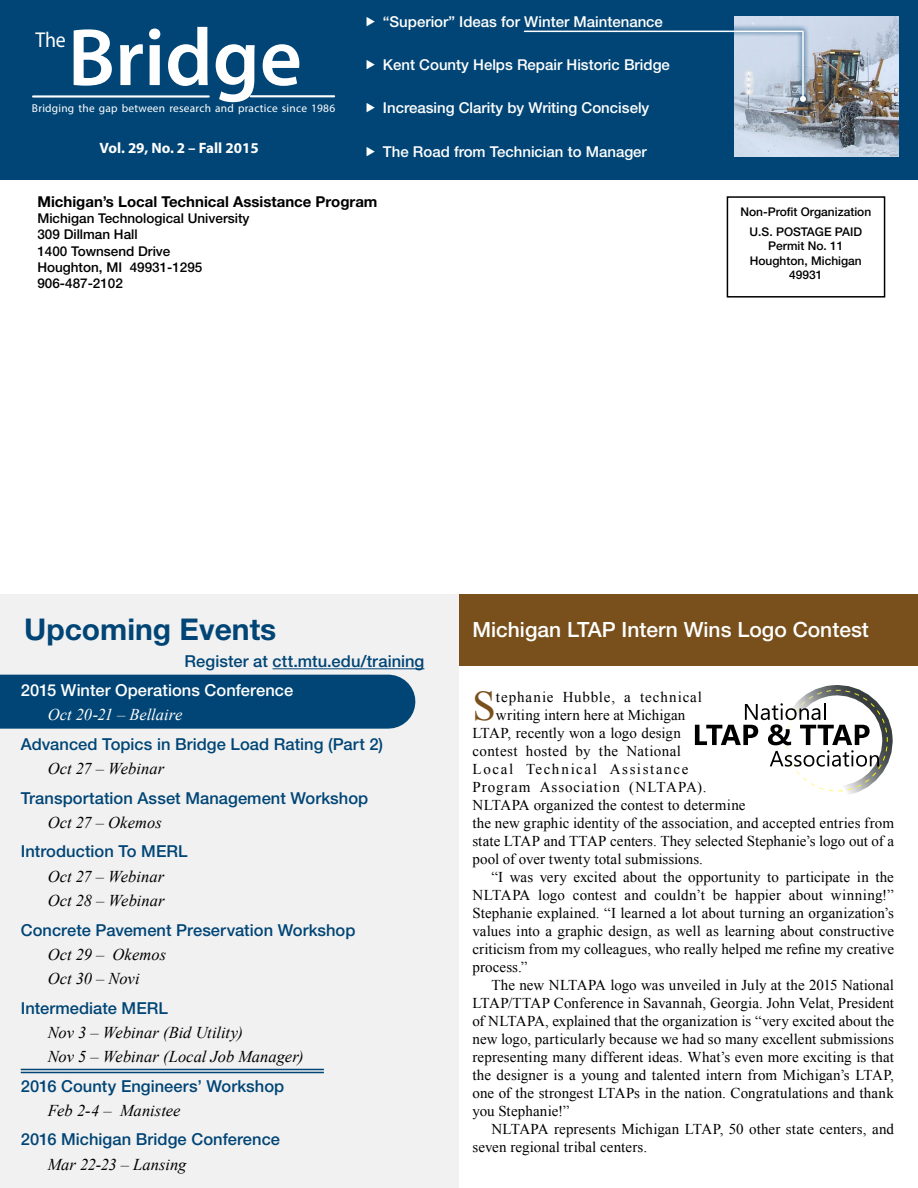
<style>
.page{position:relative;width:918px;height:1188px;background:#fff}
.page>*{position:absolute;margin:0;border:0;box-sizing:border-box;transform-origin:0 0}
.t1{font:600 81.9px "Myriad Pro";color:#fff}
.t2{font:42.15px "Times New Roman";color:#79501c}
.t3{font:700 30px "Helvetica Neue LT Std";color:#004575}
.t4{font:21.6px "Myriad Pro";color:#fff;scale:.92 1}
.t5{font:500 21px "Helvetica Neue LT Std";color:#fff}
.t6{font:500 16.5px "Helvetica Neue LT Std";letter-spacing:.005em;color:#004575}
.t7{font:italic 16.5px/24.2px "Times New Roman";color:#000}
.t8{font:500 16.5px "Helvetica Neue LT Std";letter-spacing:.005em;color:#fff}
.t9{font:italic 16.5px "Times New Roman";color:#fff}
.t10{font:15px "Times New Roman";letter-spacing:.005em;color:#000}
.t11{font:500 15px "Helvetica Neue LT Std";color:#fff}
.t12{font:15px "Times New Roman";letter-spacing:.06em;color:#000}
.t13{font:700 15px "Helvetica Neue LT Std";color:#000}
.t14{font:15px "Times New Roman";letter-spacing:.025em;color:#000}
.t15{font:15px "Times New Roman";letter-spacing:.105em;color:#000}
.t16{font:700 15px "Myriad Pro";color:#fff}
.t17{font:500 13.5px/16.2px "Helvetica Neue LT Std";color:#000}
.t18{font:500 12px/14.4px "Helvetica Neue LT Std";color:#000;text-align:center}
.t19{font:11.4px "Myriad Pro";letter-spacing:.02em;color:#fff}
</style>
<div class="page">
<div style="left:0;top:595px;width:459px;height:593px;background:#f1f1f2"></div>
<hr style="left:272px;top:668px;width:152px;height:1px;background:#004575">
<div style="left:727px;top:196px;width:158px;height:102px;border:2px solid #000"></div>
<div style="left:0;top:0;width:918px;height:180px;background:#004575"></div>
<hr style="left:251px;top:95px;width:83px;height:2px;background:#fff">
<hr style="left:33px;top:95px;width:176px;height:3px;background:#fff">
<img style="left:734px;top:16px;width:165px;height:141px">
<svg style="left:523px;top:24px;width:289px;height:84px"></svg>
<hr style="left:525px;top:31px;width:277px;height:1px;background:#fff">
<hr style="left:802px;top:31px;width:2px;height:68px;background:#fff">
<svg style="left:800px;top:96px;width:6px;height:6px"></svg>
<div style="left:459px;top:594px;width:459px;height:72px;background:#79501c"></div>
<svg style="left:695px;top:685px;width:198px;height:109px"></svg>
<div style="left:0;top:675px;width:388px;height:54px;background:#004575"></div>
<hr style="left:21px;top:1069px;width:303px;height:1px;background:#004575">
<hr style="left:21px;top:1072px;width:303px;height:1px;background:#004575">
<h1 class="t1" style="left:68px;top:5px;width:236px">Bridge</h1>
<h3 class="t4" style="left:36px;top:27px;width:34px">The</h3>
<p class="t19" style="left:32px;top:101px;width:305px">Bridging the gap between research and practice since 1986</p>
<p class="t16" style="left:100px;top:138px;width:161px">Vol. 29, No. 2 – Fall 2015</p>
<p class="t11" style="left:383px;top:13px;width:282px">“Superior” Ideas for Winter Maintenance</p>
<p class="t11" style="left:383px;top:56px;width:289px">Kent County Helps Repair Historic Bridge</p>
<p class="t11" style="left:383px;top:99px;width:268px">Increasing Clarity by Writing Concisely</p>
<p class="t11" style="left:383px;top:142px;width:266px">The Road from Technician to Manager</p>
<p class="t13" style="left:37px;top:192px;width:342px">Michigan’s Local Technical Assistance Program</p>
<p class="t17" style="left:37px;top:210px;width:214px">Michigan Technological University<br>309 Dillman Hall<br>1400 Townsend Drive<br>Houghton, MI 49931-1295<br>906-487-2102</p>
<p class="t18" style="left:740px;top:201px;width:132px;line-height:20.2px">Non-Profit Organization<br>U.S. POSTAGE PAID</p>
<p class="t18" style="left:750px;top:239px;width:114px">Permit No. 11<br>Houghton, Michigan<br>49931</p>
<h3 class="t3" style="left:24px;top:611px;width:254px">Upcoming Events</h3>
<p class="t6" style="left:185px;top:651px;width:241px">Register at ctt.mtu.edu/training</p>
<p class="t8" style="left:21px;top:680px;width:274px">2015 Winter Operations Conference</p>
<p class="t9" style="left:48px;top:703px;width:136px">Oct 20-21 – Bellaire</p>
<p class="t6" style="left:21px;top:734px;width:364px">Advanced Topics in Bridge Load Rating (Part 2)</p>
<p class="t7" style="left:48px;top:756px;width:118px">Oct 27 – Webinar</p>
<p class="t6" style="left:21px;top:788px;width:349px">Transportation Asset Management Workshop</p>
<p class="t7" style="left:48px;top:810px;width:116px">Oct 27 – Okemos</p>
<p class="t6" style="left:21px;top:842px;width:168px">Introduction To MERL</p>
<p class="t7" style="left:48px;top:864px;width:118px">Oct 27 – Webinar<br>Oct 28 – Webinar</p>
<p class="t6" style="left:21px;top:920px;width:336px">Concrete Pavement Preservation Workshop</p>
<p class="t7" style="left:48px;top:942px;width:120px">Oct 29 – Okemos<br>Oct 30 – Novi</p>
<p class="t6" style="left:21px;top:998px;width:149px">Intermediate MERL</p>
<p class="t7" style="left:48px;top:1020px;width:257px">Nov 3 – Webinar (Bid Utility)<br>Nov 5 – Webinar (Local Job Manager)</p>
<p class="t6" style="left:21px;top:1076px;width:265px">2016 County Engineers’ Workshop</p>
<p class="t7" style="left:48px;top:1098px;width:134px">Feb 2-4 – Manistee</p>
<p class="t6" style="left:21px;top:1130px;width:261px">2016 Michigan Bridge Conference</p>
<p class="t7" style="left:48px;top:1152px;width:140px">Mar 22-23 – Lansing</p>
<h3 class="t5" style="left:472px;top:618px;width:398px">Michigan LTAP Intern Wins Logo Contest</h3>
<h2 class="t2" style="left:472px;top:678px;width:25px">S</h2>
<p class="t12" style="left:496px;top:687px;width:208px">tephanie Hubble, a technical</p>
<p class="t10" style="left:496px;top:705px;width:191px">writing intern here at Michigan</p>
<p class="t10" style="left:473px;top:723px;width:210px">LTAP, recently won a logo design</p>
<p class="t14" style="left:473px;top:741px;width:210px">contest hosted by the National</p>
<p class="t15" style="left:473px;top:759px;width:218px">Local Technical Assistance</p>
<p class="t12" style="left:473px;top:777px;width:236px">Program Association (NLTAPA).</p>
<p class="t10" style="left:473px;top:795px;width:274px">NLTAPA organized the contest to determine</p>
<p class="t10" style="left:473px;top:813px;width:423px">the new graphic identity of the association, and accepted entries from</p>
<p class="t10" style="left:473px;top:831px;width:423px">state LTAP and TTAP centers. They selected Stephanie’s logo out of a</p>
<p class="t10" style="left:473px;top:849px;width:232px">pool of over twenty total submissions.</p>
<p class="t10" style="left:491px;top:867px;width:404px">“I was very excited about the opportunity to participate in the</p>
<p class="t10" style="left:473px;top:885px;width:423px">NLTAPA logo contest and couldn’t be happier about winning!”</p>
<p class="t10" style="left:473px;top:903px;width:423px">Stephanie explained. “I learned a lot about turning an organization’s</p>
<p class="t10" style="left:473px;top:921px;width:423px">values into a graphic design, as well as learning about constructive</p>
<p class="t10" style="left:473px;top:939px;width:423px">criticism from my colleagues, who really helped me refine my creative</p>
<p class="t10" style="left:473px;top:957px;width:57px">process.”</p>
<p class="t10" style="left:491px;top:975px;width:404px">The new NLTAPA logo was unveiled in July at the 2015 National</p>
<p class="t10" style="left:473px;top:993px;width:423px">LTAP/TTAP Conference in Savannah, Georgia. John Velat, President</p>
<p class="t10" style="left:473px;top:1011px;width:423px">of NLTAPA, explained that the organization is “very excited about the</p>
<p class="t10" style="left:473px;top:1029px;width:423px">new logo, particularly because we had so many excellent submissions</p>
<p class="t10" style="left:473px;top:1047px;width:423px">representing many different ideas. What’s even more exciting is that</p>
<p class="t10" style="left:473px;top:1065px;width:423px">the designer is a young and talented intern from Michigan’s LTAP,</p>
<p class="t10" style="left:473px;top:1083px;width:423px">one of the strongest LTAPs in the nation. Congratulations and thank</p>
<p class="t10" style="left:473px;top:1101px;width:99px">you Stephanie!”</p>
<p class="t10" style="left:491px;top:1119px;width:404px">NLTAPA represents Michigan LTAP, 50 other state centers, and</p>
<p class="t10" style="left:473px;top:1137px;width:176px">seven regional tribal centers.</p>
</div>
